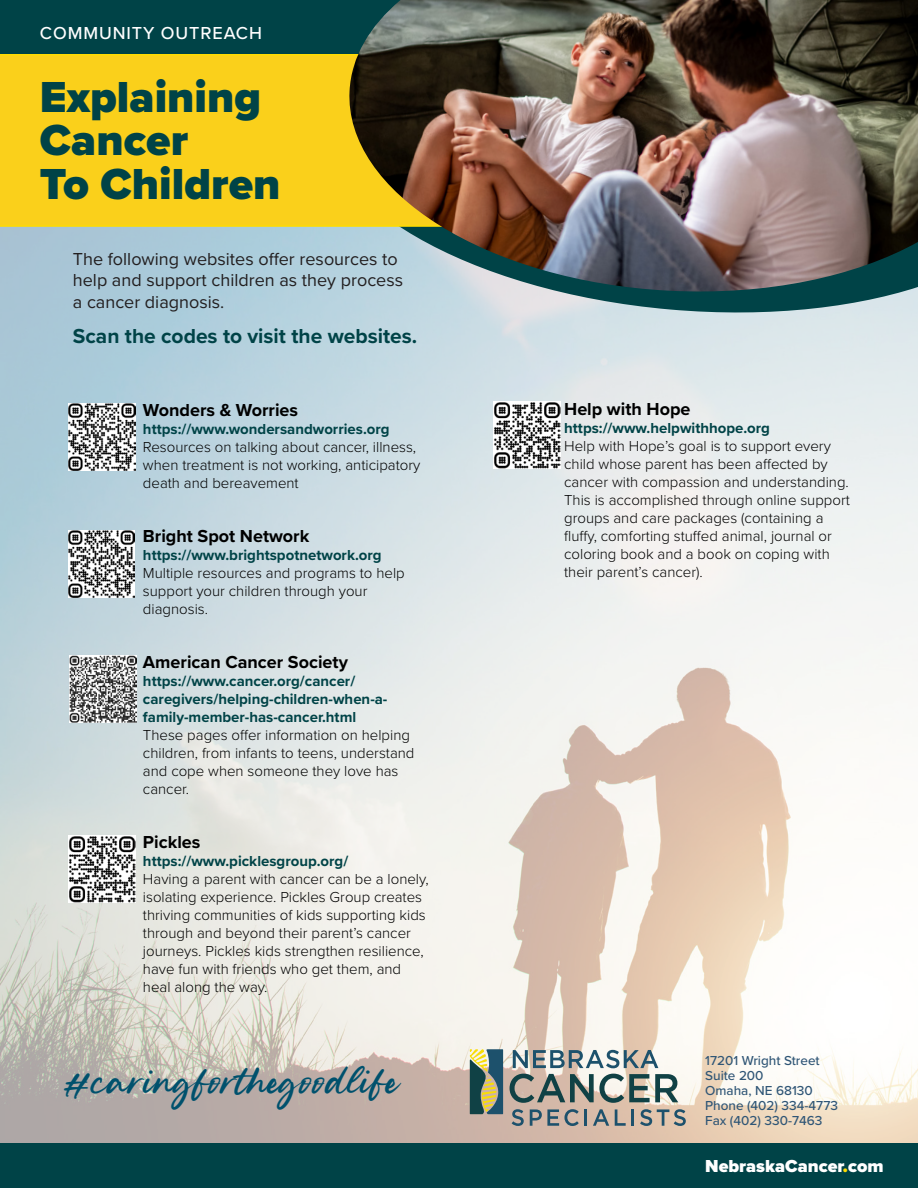
<style>
.page{position:relative;width:918px;height:1188px;background:#fff}
.page>*{position:absolute;margin:0;border:0;box-sizing:border-box;transform-origin:0 0}
.t1{font:900 45px "Proxima Nova";color:#004347}
.t2{font:45px "Silent Landfield";color:#00516d;scale:1.07 1}
.t3{font:700 21px "Proxima Nova";color:#004347}
.t4{font:18px/21.6px "Proxima Nova";color:#231f20}
.t5{font:700 18px "Proxima Nova";color:#000}
.t6{font:900 18px "Proxima Nova";color:#fff}
.t7{font:500 18px "Proxima Nova";letter-spacing:.05em;color:#fff}
.t8{font:300 15px/18px "Proxima Nova";color:#000}
.t9{font:700 15px/18px "Proxima Nova";color:#004347}
.t10{font:500 13.5px/15px "Proxima Nova";color:#305676}
.s1{color:#ffdc01}
</style>
<div class="page">
<img style="left:0;top:227px;width:918px;height:917px">
<div style="left:0;top:1144px;width:918px;height:44px;background:#004347"></div>
<svg style="left:470px;top:1049px;width:33px;height:65px;background:#657c66"></svg>
<svg style="left:513px;top:1050px;width:145px;height:18px"></svg>
<svg style="left:510px;top:1074px;width:168px;height:29px;background:#8f9790"></svg>
<svg style="left:512px;top:1109px;width:12px;height:17px"></svg>
<svg style="left:530px;top:1109px;width:49px;height:17px"></svg>
<svg style="left:585px;top:1109px;width:2px;height:17px"></svg>
<svg style="left:593px;top:1109px;width:16px;height:17px"></svg>
<svg style="left:615px;top:1109px;width:11px;height:17px"></svg>
<hr style="left:631px;top:1109px;width:3px;height:17px;background:#1d516c">
<svg style="left:640px;top:1109px;width:46px;height:17px"></svg>
<div style="left:0;top:0;width:918px;height:95px;background:#004347"></div>
<svg style="left:311px;top:227px;width:607px;height:100px;background:#abc4cb"></svg>
<div style="left:0;top:54px;width:344px;height:173px;background:#fad01b"></div>
<img style="left:344px;top:0;width:574px;height:296px">
<img style="left:69px;top:403px;width:67px;height:67px">
<img style="left:68px;top:530px;width:67px;height:67px">
<img style="left:493px;top:401px;width:67px;height:67px">
<img style="left:69px;top:656px;width:67px;height:67px">
<img style="left:69px;top:836px;width:67px;height:67px">
<p class="t7" style="left:40px;top:19px;width:224px">COMMUNITY OUTREACH</p>
<p class="t1" style="left:40px;top:63px;width:223px">Explaining</p>
<p class="t1" style="left:40px;top:107px;width:150px">Cancer</p>
<p class="t1" style="left:40px;top:150px;width:242px">To Children</p>
<p class="t4" style="left:73px;top:247px;width:332px">The following websites offer resources to help and support children as they process</p>
<p class="t4" style="left:73px;top:290px;width:153px">a cancer diagnosis.</p>
<p class="t3" style="left:73px;top:320px;width:346px">Scan the codes to visit the websites.</p>
<p class="t5" style="left:143px;top:396px;width:157px">Wonders &amp; Worries</p>
<p class="t9" style="left:143px;top:419px;width:248px">https://www.wondersandworries.org</p>
<p class="t8" style="left:143px;top:437px;width:275px">Resources on talking about cancer, illness,</p>
<p class="t8" style="left:143px;top:455px;width:279px">when treatment is not working, anticipatory</p>
<p class="t8" style="left:143px;top:473px;width:157px">death and bereavement</p>
<p class="t5" style="left:143px;top:522px;width:168px">Bright Spot Network</p>
<p class="t9" style="left:143px;top:545px;width:240px">https://www.brightspotnetwork.org</p>
<p class="t8" style="left:143px;top:563px;width:263px">Multiple resources and programs to help</p>
<p class="t8" style="left:143px;top:581px;width:226px">support your children through your diagnosis.</p>
<p class="t5" style="left:143px;top:648px;width:206px">American Cancer Society</p>
<p class="t9" style="left:143px;top:671px;width:246px">https://www.cancer.org/cancer/ caregivers/helping-children-when-a&shy;family-member-has-cancer.html</p>
<p class="t8" style="left:143px;top:725px;width:273px">These pages offer information on helping children, from infants to teens, understand and cope when someone they love has cancer.</p>
<p class="t5" style="left:143px;top:828px;width:59px">Pickles</p>
<p class="t9" style="left:143px;top:851px;width:207px">https://www.picklesgroup.org/</p>
<p class="t8" style="left:143px;top:869px;width:287px">Having a parent with cancer can be a lonely, isolating experience. Pickles Group creates thriving communities of kids supporting kids through and beyond their parent’s cancer journeys. Pickles kids strengthen resilience, have fun with friends who get them, and heal along the way.</p>
<p class="t2" style="left:62px;top:1058px;width:317px">#caringforthegoodlife</p>
<p class="t5" style="left:564px;top:396px;width:128px">Help with Hope</p>
<p class="t9" style="left:564px;top:419px;width:207px">https://www.helpwithhope.org</p>
<p class="t8" style="left:564px;top:437px;width:268px">Help with Hope’s goal is to support every</p>
<p class="t8" style="left:564px;top:455px;width:265px">child whose parent has been affected by</p>
<p class="t8" style="left:564px;top:473px;width:286px">cancer with compassion and understanding.</p>
<p class="t8" style="left:564px;top:491px;width:287px">This is accomplished through online support groups and care packages (containing a fluffy, comforting stuffed animal, journal or coloring book and a book on coping with their parent’s cancer).</p>
<p class="t10" style="left:705px;top:1053px;width:116px">17201 Wright Street<br>Suite 200<br>Omaha, NE 68130</p>
<p class="t10" style="left:705px;top:1098px;width:134px">Phone (402) 334-4773<br>Fax (402) 330-7463</p>
<p class="t6" style="left:705px;top:1152px;width:180px">NebraskaCancer<span class="s1">.</span>com</p>
</div>
